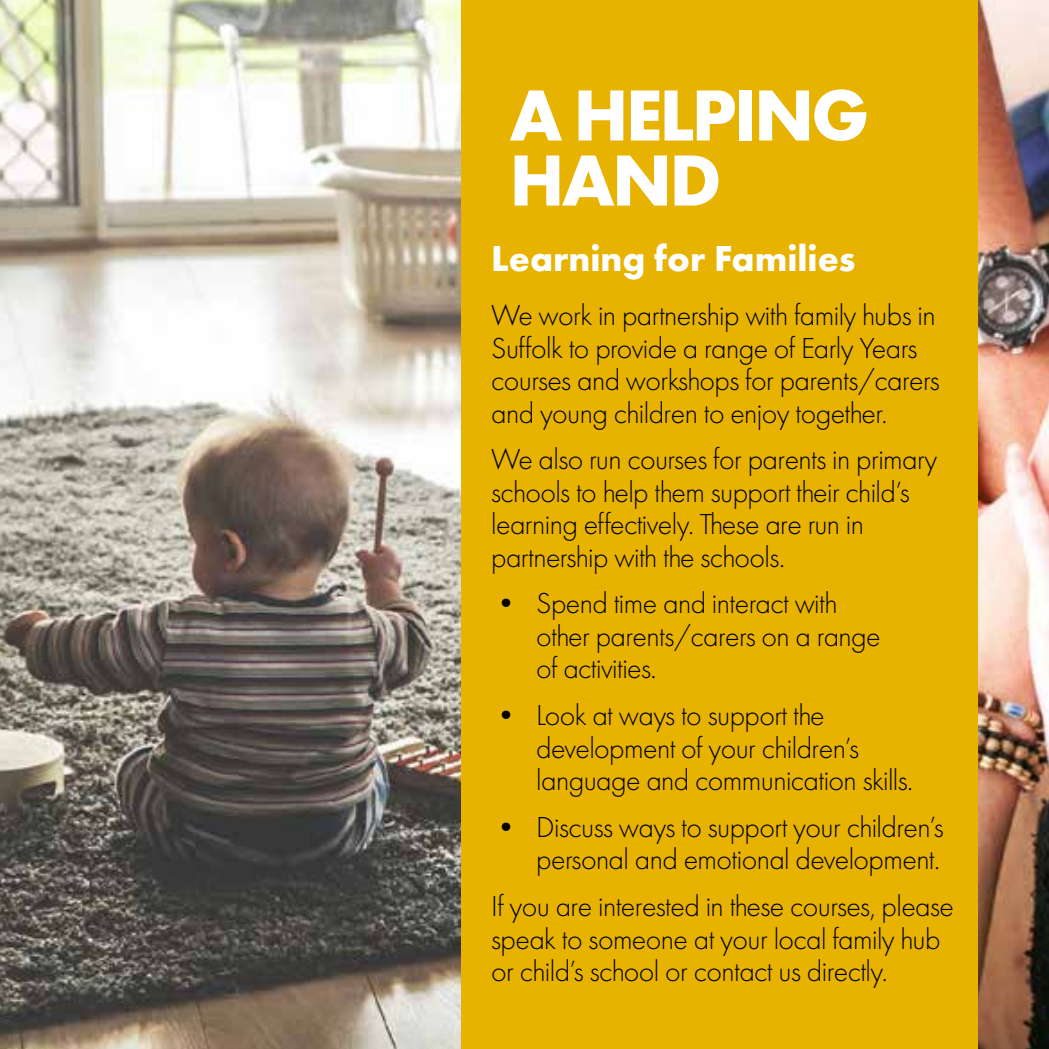
<style>
.page{position:relative;width:1049px;height:1049px;background:#fff}
.page>*{position:absolute;margin:0;border:0;box-sizing:border-box;transform-origin:0 0}
.t1{font:700 75px/65px "Futura PT";letter-spacing:-.04em;color:#fff}
.t2{font:700 37.5px "Futura PT";color:#fff}
.t3{font:300 30px/32.5px "Futura PT";letter-spacing:-.02em;color:#000}
</style>
<div class="page">
<img style="left:978px;top:0;width:71px;height:1049px">
<img style="left:0;top:0;width:461px;height:1049px">
<div style="left:461px;top:0;width:517px;height:1049px;background:#e7b200"></div>
<h1 class="t1" style="left:509px;top:81px;width:362px">A HELPING<br>HAND</h1>
<p class="t2" style="left:491px;top:235px;width:366px">Learning for Families</p>
<p class="t3" style="left:491px;top:299px;width:450px">We work in partnership with family hubs in Suffolk to provide a range of Early Years courses and workshops for parents/carers and young children to enjoy together.</p>
<p class="t3" style="left:491px;top:443px;width:448px">We also run courses for parents in primary schools to help them support their child’s learning effectively. These are run in partnership with the schools.</p>
<p class="t3" style="left:536px;top:587px;width:346px;text-indent:-45px">• Spend time and interact with other parents/carers on a range of activities.</p>
<p class="t3" style="left:536px;top:699px;width:379px;text-indent:-45px">• Look at ways to support the development of your children’s language and communication skills.</p>
<p class="t3" style="left:491px;top:811px;width:454px;text-align:right">• Discuss ways to support your children’s personal and emotional development.</p>
<p class="t3" style="left:491px;top:890px;width:464px">If you are interested in these courses, please speak to someone at your local family hub or child’s school or contact us directly.</p>
</div>
